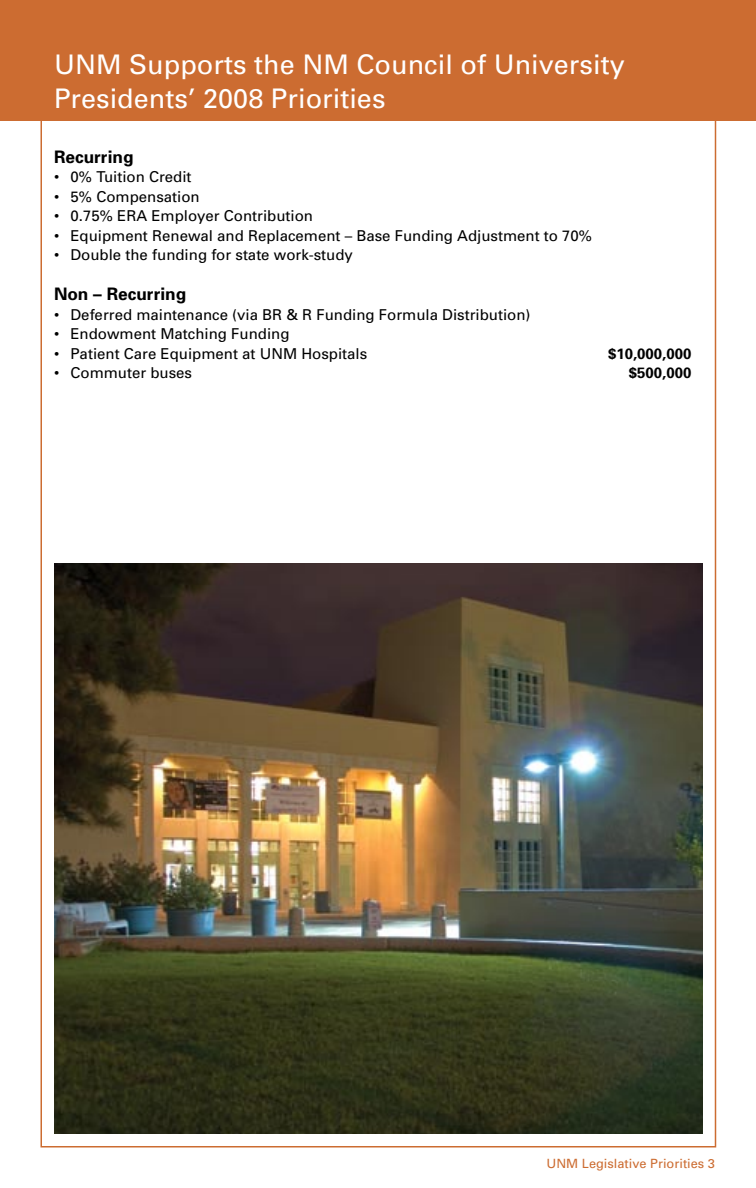
<style>
.page{position:relative;width:756px;height:1188px;background:#fff}
.page>*{position:absolute;margin:0;border:0;box-sizing:border-box;transform-origin:0 0}
.t1{font:27px/33.8px "Univers";color:#fff}
.t2{font:700 17.25px "Univers";color:#000}
.t3{font:15px "Univers";color:#000}
.t4{font:700 15px "Univers";color:#000}
.t5{font:12.75px "Univers";color:#cc6c31}
</style>
<div class="page">
<div style="left:0;top:0;width:756px;height:122px;background:#cc6c31"></div>
<img style="left:54px;top:564px;width:649px;height:570px">
<h1 class="t1" style="left:54px;top:47px;width:572px">UNM Supports the NM Council of University<br>Presidents’ 2008 Priorities</h1>
<p class="t2" style="left:54px;top:145px;width:81px">Recurring</p>
<p class="t3" style="left:54px;top:167px;width:139px">• 0% Tuition Credit</p>
<p class="t3" style="left:54px;top:187px;width:147px">• 5% Compensation</p>
<p class="t3" style="left:54px;top:206px;width:261px">• 0.75% ERA Employer Contribution</p>
<p class="t3" style="left:54px;top:226px;width:540px">• Equipment Renewal and Replacement – Base Funding Adjustment to 70%</p>
<p class="t3" style="left:54px;top:245px;width:300px">• Double the funding for state work-study</p>
<p class="t2" style="left:54px;top:283px;width:134px">Non – Recurring</p>
<p class="t3" style="left:54px;top:305px;width:478px">• Deferred maintenance (via BR &amp; R Funding Formula Distribution)</p>
<p class="t3" style="left:54px;top:324px;width:237px">• Endowment Matching Funding</p>
<p class="t3" style="left:54px;top:344px;width:315px">• Patient Care Equipment at UNM Hospitals</p>
<p class="t4" style="left:608px;top:344px;width:85px">$10,000,000</p>
<p class="t3" style="left:54px;top:363px;width:140px">• Commuter buses</p>
<p class="t4" style="left:629px;top:363px;width:64px">$500,000</p>
<p class="t5" style="left:546px;top:1156px;width:159px">UNM Legislative Priorities</p>
</div>
